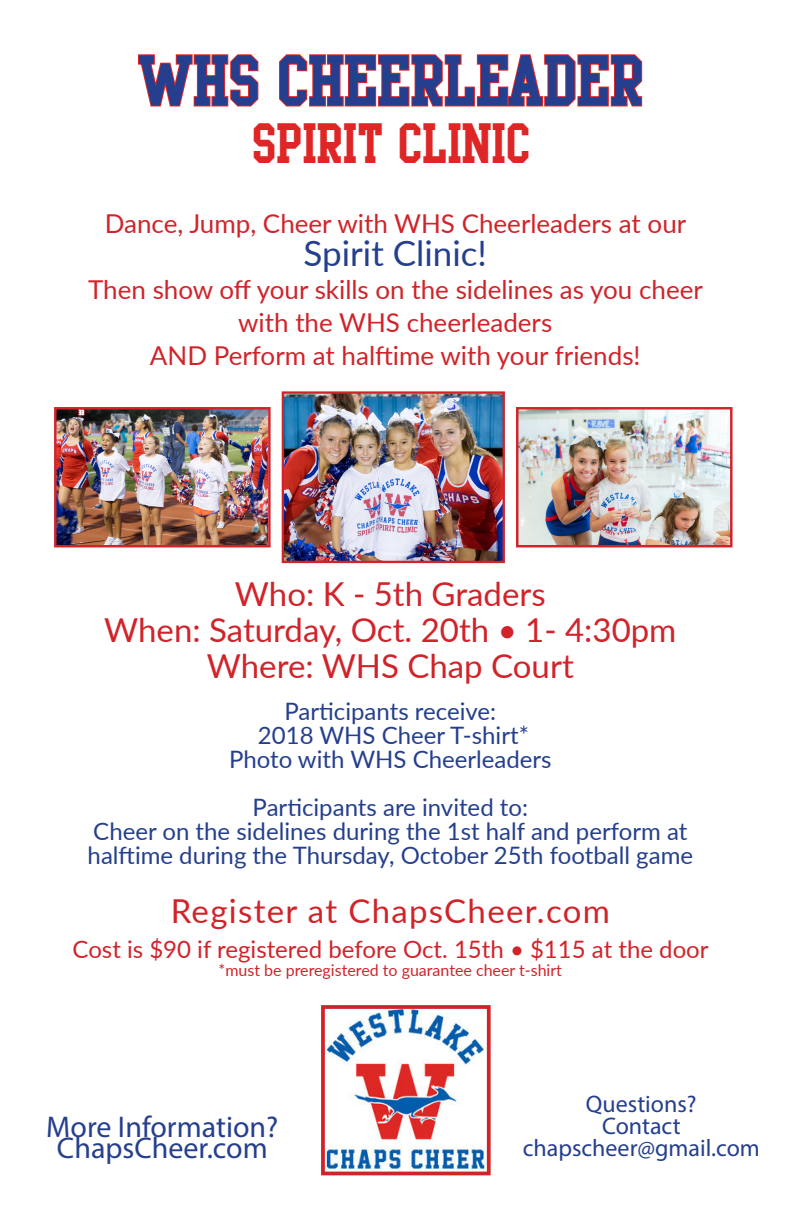
<style>
.page{position:relative;width:792px;height:1224px;background:#fff}
.page>*{position:absolute;margin:0;border:0;box-sizing:border-box;transform-origin:0 0}
.t1{font:61px "Porn Star Academy";color:#253f8e}
.t2{font:48px "Porn Star Academy";color:#de2626}
.t3{font:35px "Lato";color:#253f8e}
.t4{font:33px "Lato";color:#d1232a}
.t5{font:33px "Lato";letter-spacing:.04em;color:#d1232a}
.t6{font:30px "Myriad Pro";color:#253f8e}
.t7{font:26px/33px "Lato";color:#d1232a;text-align:center}
.t8{font:24px "Lato";color:#253f8e}
.t9{font:24px "Lato";color:#d1232a}
.t10{font:24px "Myriad Pro";color:#253f8e}
.t11{font:16px "Lato";color:#d1232a}
</style>
<div class="page">
<svg style="left:138px;top:54px;width:121px;height:53px"></svg>
<svg style="left:279px;top:54px;width:364px;height:53px"></svg>
<img style="left:285px;top:394px;width:217px;height:166px">
<div style="left:282px;top:391px;width:223px;height:172px;border:2px solid #d1232a"></div>
<img style="left:519px;top:410px;width:211px;height:134px">
<div style="left:516px;top:407px;width:217px;height:140px;border:2px solid #d1232a"></div>
<img style="left:326px;top:1010px;width:160px;height:160px">
<div style="left:321px;top:1005px;width:170px;height:170px;border:4px solid #d1232a"></div>
<img style="left:57px;top:410px;width:211px;height:134px">
<div style="left:54px;top:407px;width:217px;height:140px;border:2px solid #d1232a"></div>
<p class="t1" style="left:137px;top:47px;width:505px">WHS CHEERLEADER</p>
<p class="t2" style="left:250px;top:117px;width:280px">SPIRIT CLINIC</p>
<p class="t7" style="left:105px;top:206px;width:583px">Dance, Jump, Cheer with WHS Cheerleaders at our</p>
<p class="t3" style="left:304px;top:228px;width:185px">Spirit Clinic!</p>
<p class="t7" style="left:88px;top:272px;width:616px">Then show off your skills on the sidelines as you cheer with the WHS cheerleaders</p>
<p class="t7" style="left:150px;top:338px;width:492px">AND Perform at halftime with your friends!</p>
<p class="t4" style="left:235px;top:571px;width:312px">Who: K - 5th Graders</p>
<p class="t4" style="left:104px;top:607px;width:574px">When: Saturday, Oct. 20th • 1- 4:30pm</p>
<p class="t4" style="left:207px;top:643px;width:368px">Where: WHS Chap Court</p>
<p class="t8" style="left:284px;top:694px;width:213px">Participants receive:</p>
<p class="t8" style="left:258px;top:718px;width:272px">2018 WHS Cheer T-shirt*</p>
<p class="t8" style="left:229px;top:742px;width:324px">Photo with WHS Cheerleaders</p>
<p class="t8" style="left:253px;top:790px;width:277px">Participants are invited to:</p>
<p class="t8" style="left:93px;top:814px;width:596px">Cheer on the sidelines during the 1st half and perform at</p>
<p class="t8" style="left:88px;top:838px;width:607px">halftime during the Thursday, October 25th football game</p>
<p class="t5" style="left:171px;top:888px;width:441px">Register at ChapsCheer.com</p>
<p class="t9" style="left:73px;top:932px;width:638px">Cost is $90 if registered before Oct. 15th • $115 at the door</p>
<p class="t11" style="left:219px;top:959px;width:345px">*must be preregistered to guarantee cheer t-shirt</p>
<p class="t6" style="left:46px;top:1108px;width:234px">More Information?</p>
<p class="t6" style="left:57px;top:1129px;width:212px">ChapsCheer.com</p>
<p class="t10" style="left:586px;top:1089px;width:112px">Questions?</p>
<p class="t10" style="left:602px;top:1111px;width:80px">Contact</p>
<p class="t10" style="left:523px;top:1133px;width:239px">chapscheer@gmail.com</p>
</div>
